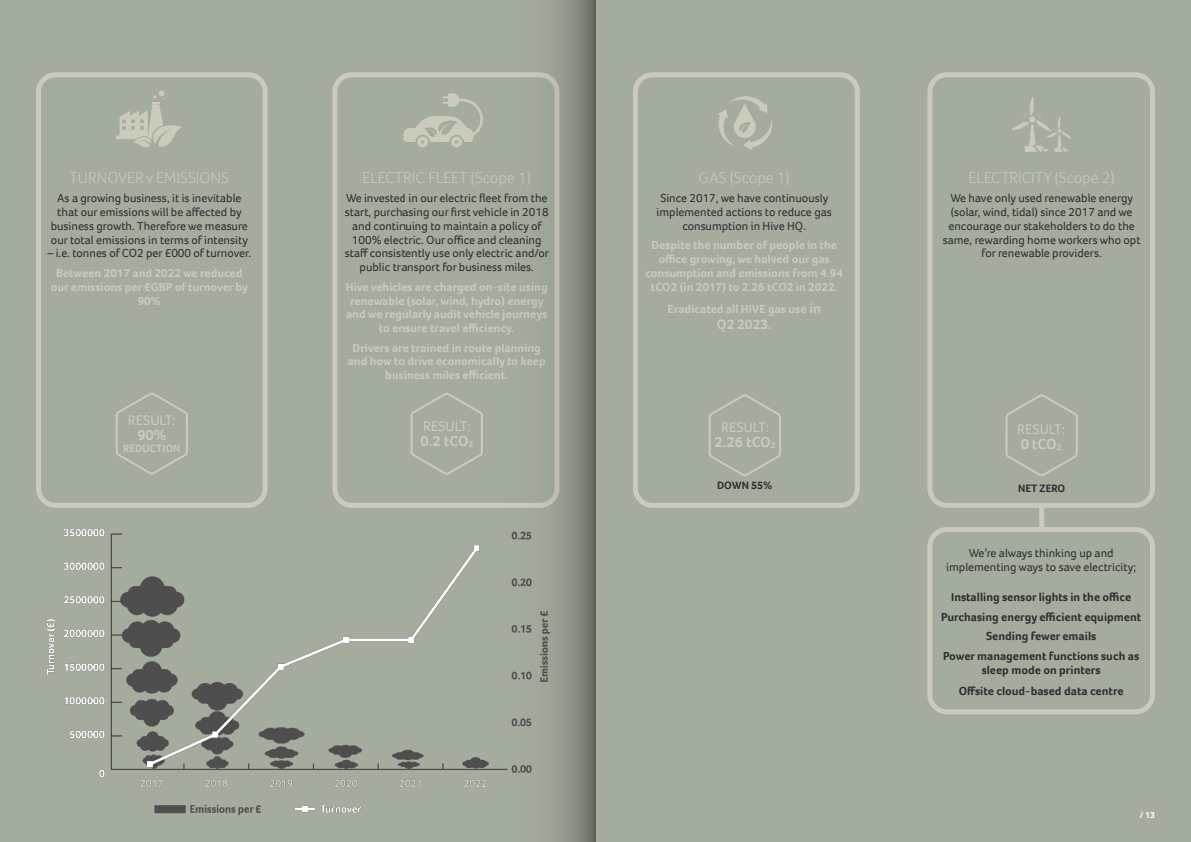
<style>
.page{position:relative;width:1191px;height:842px;background:#a4ac9e}
.page>*{position:absolute;margin:0;border:0;box-sizing:border-box;transform-origin:0 0}
.t1{font:300 16px "Foco";color:#cacbba}
.t2{font:700 15px "Foco";color:#cacbba}
.t3{font:14.4px "Foco";color:#cacbba}
.t4{font:700 14px "Foco";color:#cacbba}
.t5{font:12px/13.8px "Foco";color:#302f30;text-align:center}
.t6{font:700 12px/13.8px "Foco";color:#cacbba;text-align:center}
.t7{font:700 12px/19.5px "Foco";color:#302f30;text-align:center}
.t8{font:700 11px "Foco";color:#302f30}
.t9{font:700 11px "Foco";color:#cacbba}
.t10{font:700 9px "Foco";color:#fff}
.s1{font-size:8.7px}
.s2{font-size:14px}
</style>
<div class="page">
<svg style="left:116px;top:392px;width:72px;height:82px"></svg>
<svg style="left:1005px;top:394px;width:72px;height:82px"></svg>
<svg style="left:708px;top:394px;width:73px;height:82px"></svg>
<svg style="left:116px;top:91px;width:66px;height:57px"></svg>
<img style="left:46px;top:529px;width:357px;height:286px">
<svg style="left:718px;top:96px;width:54px;height:54px"></svg>
<svg style="left:1012px;top:97px;width:59px;height:55px"></svg>
<div style="left:927px;top:72px;width:228px;height:436px;border:5px solid #c9caba;border-radius:17px"></div>
<div style="left:927px;top:527px;width:228px;height:187px;border:5px solid #cacbba;border-radius:17px"></div>
<div style="left:36px;top:72px;width:232px;height:436px;border:5px solid #cacbba;border-radius:17px"></div>
<div style="left:633px;top:72px;width:226px;height:436px;border:5px solid #cacbba;border-radius:17px"></div>
<div style="left:332px;top:72px;width:227px;height:436px;border:5px solid #cacbba;border-radius:17px"></div>
<div style="left:1039px;top:505px;width:5px;height:24px;background:#cacbba"></div>
<svg style="left:403px;top:0;width:192px;height:842px"></svg>
<h1 class="t1" style="left:70px;top:167px;width:161px">TURNOVER v EMISSIONS</h1>
<p class="t5" style="left:51px;top:191px;width:199px">As a growing business, it is inevitable that our emissions will be affected by business growth. Therefore we measure our total emissions in terms of intensity</p>
<p class="t5" style="left:47px;top:246px;width:205px">– i.e. tonnes of CO2 per £000 of turnover.</p>
<p class="t6" style="left:51px;top:266px;width:199px">Between 2017 and 2022 we reduced our emissions per £GBP of turnover by<br>90%</p>
<p class="t3" style="left:128px;top:410px;width:49px">RESULT:</p>
<p class="t2" style="left:137px;top:424px;width:30px">90%</p>
<p class="t9" style="left:123px;top:440px;width:59px">REDUCTION</p>
<h1 class="t1" style="left:362px;top:167px;width:170px">ELECTRIC FLEET (Scope 1)</h1>
<p class="t5" style="left:345px;top:191px;width:206px">We invested in our electric fleet from the start, purchasing our first vehicle in 2018 and continuing to maintain a policy of 100% electric. Our office and cleaning staff consistently use only electric and/or public transport for business miles.</p>
<p class="t6" style="left:346px;top:280px;width:203px">Hive vehicles are charged on-site using renewable (solar, wind, hydro) energy and we regularly audit vehicle journeys to ensure travel efficiency.</p>
<p class="t6" style="left:348px;top:341px;width:199px">Drivers are trained in route planning and how to drive economically to keep business miles efficient.</p>
<p class="t3" style="left:423px;top:416px;width:49px">RESULT:</p>
<p class="t2" style="left:420px;top:430px;width:54px">0.2 tCO<span class="s1">2</span></p>
<p class="t3" style="left:425px;top:417px;width:49px">RESULT:</p>
<p class="t2" style="left:422px;top:431px;width:54px">0.2 tCO<span class="s1">2</span></p>
<h1 class="t1" style="left:698px;top:167px;width:93px">GAS (Scope 1)</h1>
<p class="t5" style="left:656px;top:191px;width:177px">Since 2017, we have continuously implemented actions to reduce gas consumption in Hive HQ.</p>
<p class="t6" style="left:645px;top:238px;width:199px">Despite the number of people in the office growing, we halved our gas consumption and emissions from 4.94 tCO2 (in 2017) to 2.26 tCO2 in 2022.</p>
<p class="t6" style="left:667px;top:301px;width:155px">Eradicated all HIVE gas use <span class="s2">in</span></p>
<p class="t4" style="left:717px;top:315px;width:56px">Q2 2023.</p>
<p class="t3" style="left:721px;top:418px;width:49px">RESULT:</p>
<p class="t2" style="left:714px;top:432px;width:63px">2.26 tCO<span class="s1">2</span></p>
<p class="t8" style="left:717px;top:478px;width:57px">DOWN 55%</p>
<h1 class="t1" style="left:968px;top:167px;width:148px">ELECTRICITY (Scope 2)</h1>
<p class="t5" style="left:942px;top:191px;width:199px">We have only used renewable energy (solar, wind, tidal) since 2017 and we encourage our stakeholders to do the same, rewarding home workers who opt for renewable providers.</p>
<p class="t3" style="left:1017px;top:420px;width:49px">RESULT:</p>
<p class="t2" style="left:1020px;top:434px;width:42px">0 tCO<span class="s1">2</span></p>
<p class="t8" style="left:1018px;top:481px;width:49px">NET ZERO</p>
<p class="t5" style="left:946px;top:546px;width:191px">We’re always thinking up and implementing ways to save electricity;</p>
<p class="t7" style="left:941px;top:587px;width:202px">Installing sensor lights in the office Purchasing energy efficient equipment Sending fewer emails<br>Power management functions such as</p>
<p class="t7" style="left:958px;top:658px;width:166px;line-height:21.8px">sleep mode on printers<br>Offsite cloud-based data centre</p>
<p class="t10" style="left:1139px;top:809px;width:17px">/ 13</p>
</div>
